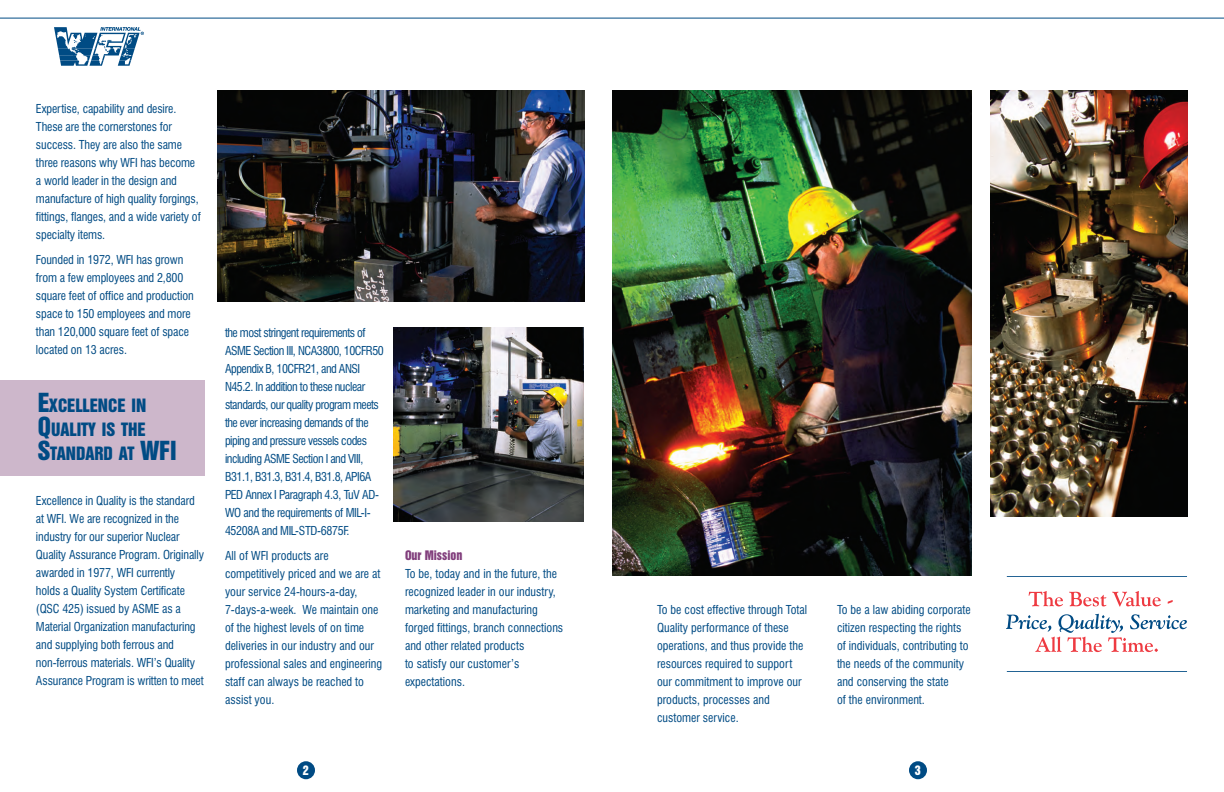
<style>
.page{position:relative;width:1224px;height:792px;background:#fff}
.page>*{position:absolute;margin:0;border:0;box-sizing:border-box;transform-origin:0 0}
.t1{font:16.8px/24px "Swiss 921 BT Regular A";color:#004b84}
.t2{font:condensed 12px/18px "Swiss 721 BT";letter-spacing:-.01em;color:#004b84}
.t3{font:condensed 12px/18px "Swiss 721 BT";letter-spacing:-.04em;color:#004b84}
.t4{font:12px "Swiss 921 BT Regular A";color:#813e7c}
.t5{font:12px "Swiss 921 BT Regular A";color:#fff}
.s1{font-size:24px}
</style>
<div class="page">
<div style="left:297px;top:761px;width:18px;height:18px;background:#004b84;border-radius:50%"></div>
<hr style="left:0;top:18px;width:612px;height:1px;background:#004b84">
<svg style="left:54px;top:27px;width:90px;height:39px"></svg>
<div style="left:0;top:380px;width:205px;height:96px;background:#cdb7cb"></div>
<img style="left:393px;top:327px;width:191px;height:194px">
<img style="left:217px;top:90px;width:368px;height:212px">
<div style="left:909px;top:761px;width:18px;height:18px;background:#004b84;border-radius:50%"></div>
<hr style="left:612px;top:18px;width:612px;height:1px;background:#004b84">
<img style="left:990px;top:90px;width:198px;height:426px">
<img style="left:612px;top:90px;width:360px;height:486px">
<hr style="left:1007px;top:576px;width:180px;height:1px;background:#004b84">
<svg style="left:1029px;top:591px;width:34px;height:15px"></svg>
<svg style="left:1069px;top:592px;width:37px;height:14px"></svg>
<svg style="left:1112px;top:591px;width:49px;height:16px"></svg>
<svg style="left:1168px;top:600px;width:5px;height:4px"></svg>
<hr style="left:1007px;top:671px;width:180px;height:1px;background:#004b84">
<svg style="left:1006px;top:614px;width:181px;height:38px"></svg>
<p class="t2" style="left:36px;top:99px;width:166px">Expertise, capability and desire.<br>These are the cornerstones for success. They are also the same three reasons why WFI has become a world leader in the design and manufacture of high quality forgings, fittings, flanges, and a wide variety of specialty items.</p>
<p class="t2" style="left:36px;top:251px;width:159px">Founded in 1972, WFI has grown from a few employees and 2,800 square feet of office and production space to 150 employees and more than 120,000 square feet of space located on 13 acres.</p>
<h1 class="t1" style="left:38px;top:393px;width:138px"><span class="s1">E</span>XCELLENCE IN<br><span class="s1">Q</span>UALITY IS THE<br><span class="s1">S</span>TANDARD AT <span class="s1">WFI</span></h1>
<p class="t2" style="left:36px;top:492px;width:170px">Excellence in Quality is the standard at WFI. We are recognized in the industry for our superior Nuclear Quality Assurance Program. Originally awarded in 1977, WFI currently<br>holds a Quality System Certificate (QSC 425) issued by ASME as a Material Organization manufacturing and supplying both ferrous and non-ferrous materials. WFI’s Quality Assurance Program is written to meet</p>
<p class="t3" style="left:225px;top:323px;width:160px">the most stringent requirements of ASME Section III, NCA3800, 10CFR50<br>Appendix B, 10CFR21, and ANSI N45.2. In addition to these nuclear standards, our quality program meets the ever increasing demands of the piping and pressure vessels codes including ASME Section I and VIII, B31.1, B31.3, B31.4, B31.8, API6A PED Annex I Paragraph 4.3, TuV AD-WO and the requirements of MIL-I-45208A and MIL-STD-6875F.</p>
<p class="t2" style="left:225px;top:546px;width:159px">All of WFI products are competitively priced and we are at your service 24-hours-a-day,<br>7-days-a-week. We maintain one of the highest levels of on time deliveries in our industry and our professional sales and engineering staff can always be reached to assist you.</p>
<p class="t4" style="left:405px;top:548px;width:59px">Our Mission</p>
<p class="t2" style="left:405px;top:565px;width:160px">To be, today and in the future, the recognized leader in our industry, marketing and manufacturing forged fittings, branch connections and other related products<br>to satisfy our customer’s expectations.</p>
<p class="t5" style="left:303px;top:763px;width:7px">2</p>
<p class="t2" style="left:657px;top:600px;width:152px">To be cost effective through Total<br>Quality performance of these operations, and thus provide the resources required to support our commitment to improve our products, processes and customer service.</p>
<p class="t2" style="left:837px;top:600px;width:135px">To be a law abiding corporate citizen respecting the rights of individuals, contributing to the needs of the community and conserving the state<br>of the environment.</p>
<p class="t5" style="left:915px;top:763px;width:7px">3</p>
</div>
